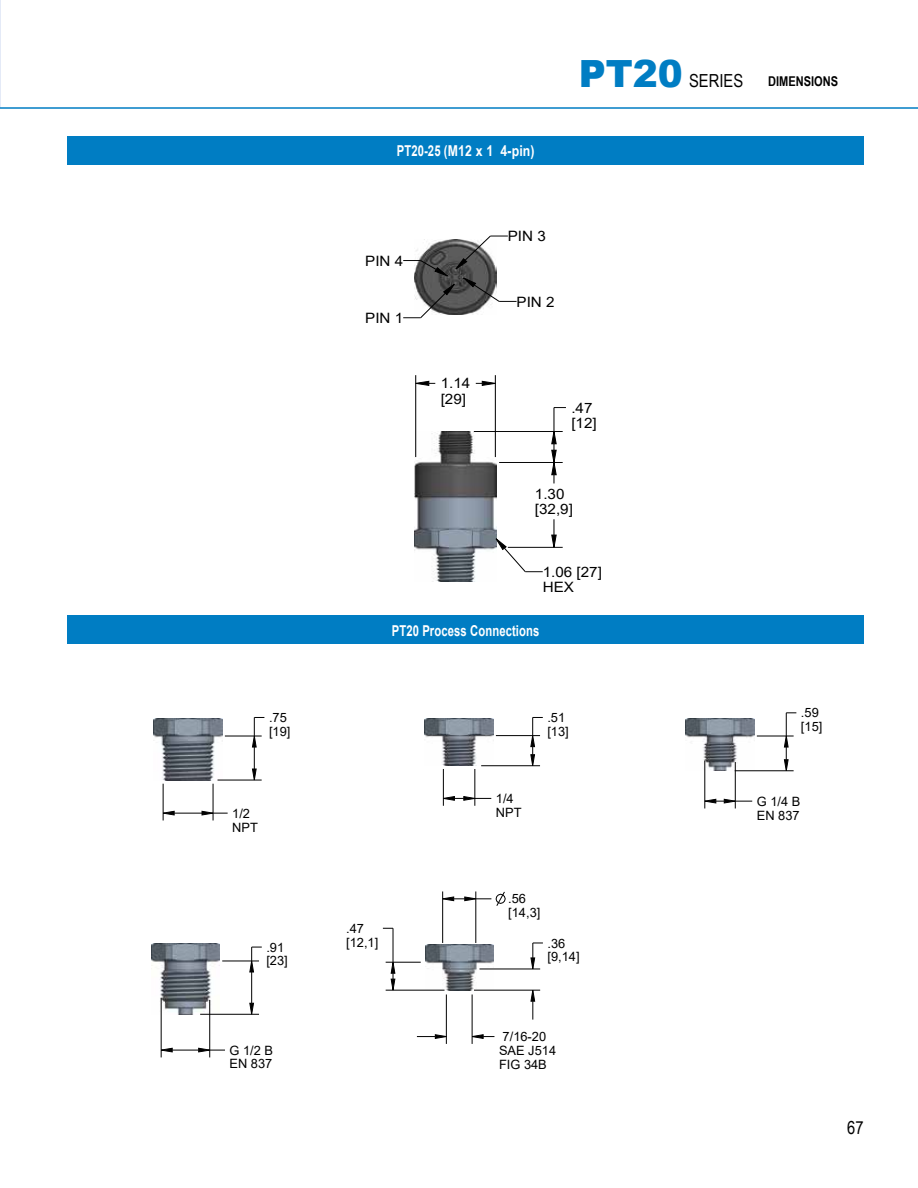
<style>
.page{position:relative;width:918px;height:1188px;background:#fff}
.page>*{position:absolute;margin:0;border:0;box-sizing:border-box;transform-origin:0 0}
.t1{font:18px "Arial Narrow";color:#000}
.t2{font:700 15px "Arial";letter-spacing:.01em;color:#fff;scale:.75 1}
.t3{font:700 15px "Arial Narrow";letter-spacing:.01em;color:#fff}
.t4{font:14.25px/15.3px "Arial";color:#000;scale:1.06 1}
.t5{font:700 13.5px "Arial Narrow";color:#000}
.t6{font:12.9px/13.8px "Arial";color:#010101}
.s1{font-family:"Arial"}
.s2{font-family:"Arial";font-weight:900;font-size:37.5px;color:#007dc3}
</style>
<div class="page">
<hr style="left:0;top:0;width:1px;height:108px;background:#e4eaf7">
<hr style="left:0;top:107px;width:918px;height:2px;background:#007dc3">
<img style="left:415px;top:431px;width:81px;height:150px">
<img style="left:415px;top:239px;width:81px;height:76px">
<hr style="left:508px;top:547px;width:55px;height:1px;background:#000">
<hr style="left:415px;top:375px;width:1px;height:82px;background:#000">
<svg style="left:496px;top:539px;width:47px;height:34px"></svg>
<hr style="left:495px;top:375px;width:1px;height:82px;background:#000">
<hr style="left:499px;top:462px;width:64px;height:1px;background:#000">
<svg style="left:552px;top:519px;width:4px;height:28px"></svg>
<hr style="left:474px;top:431px;width:89px;height:1px;background:#000">
<svg style="left:552px;top:407px;width:14px;height:76px"></svg>
<svg style="left:476px;top:381px;width:19px;height:4px"></svg>
<svg style="left:416px;top:381px;width:19px;height:4px"></svg>
<svg style="left:403px;top:284px;width:51px;height:35px"></svg>
<svg style="left:464px;top:278px;width:53px;height:24px"></svg>
<svg style="left:403px;top:260px;width:44px;height:16px"></svg>
<svg style="left:456px;top:235px;width:52px;height:34px"></svg>
<div style="left:68px;top:136px;width:796px;height:29px;background:#007dc3"></div>
<div style="left:68px;top:616px;width:796px;height:28px;background:#007dc3"></div>
<img style="left:154px;top:719px;width:68px;height:61px">
<svg style="left:164px;top:811px;width:64px;height:4px"></svg>
<hr style="left:218px;top:780px;width:44px;height:1px;background:#010101">
<hr style="left:163px;top:784px;width:1px;height:36px;background:#010101">
<hr style="left:225px;top:736px;width:37px;height:1px;background:#010101">
<hr style="left:213px;top:784px;width:1px;height:36px;background:#010101">
<svg style="left:252px;top:717px;width:12px;height:63px"></svg>
<img style="left:425px;top:718px;width:68px;height:48px">
<svg style="left:444px;top:797px;width:47px;height:3px"></svg>
<hr style="left:481px;top:765px;width:59px;height:1px;background:#010101">
<hr style="left:443px;top:769px;width:1px;height:37px;background:#010101">
<hr style="left:496px;top:735px;width:44px;height:1px;background:#010101">
<hr style="left:475px;top:769px;width:1px;height:37px;background:#010101">
<svg style="left:531px;top:717px;width:12px;height:49px"></svg>
<img style="left:425px;top:945px;width:68px;height:45px">
<svg style="left:391px;top:963px;width:4px;height:27px"></svg>
<hr style="left:393px;top:928px;width:1px;height:34px;background:#010101">
<svg style="left:417px;top:1035px;width:29px;height:3px"></svg>
<svg style="left:473px;top:1035px;width:21px;height:3px"></svg>
<hr style="left:386px;top:990px;width:59px;height:1px;background:#010101">
<hr style="left:474px;top:990px;width:66px;height:1px;background:#010101">
<hr style="left:442px;top:891px;width:1px;height:52px;background:#010101">
<hr style="left:446px;top:994px;width:1px;height:50px;background:#010101">
<hr style="left:479px;top:969px;width:61px;height:1px;background:#010101">
<hr style="left:386px;top:962px;width:35px;height:1px;background:#010101">
<hr style="left:472px;top:994px;width:1px;height:50px;background:#010101">
<hr style="left:476px;top:891px;width:1px;height:52px;background:#010101">
<svg style="left:531px;top:990px;width:4px;height:30px"></svg>
<svg style="left:531px;top:943px;width:12px;height:26px"></svg>
<svg style="left:443px;top:891px;width:63px;height:16px"></svg>
<img style="left:151px;top:944px;width:69px;height:70px">
<svg style="left:250px;top:1003px;width:4px;height:11px"></svg>
<svg style="left:162px;top:1048px;width:63px;height:4px"></svg>
<hr style="left:200px;top:1014px;width:59px;height:1px;background:#010101">
<hr style="left:161px;top:998px;width:1px;height:59px;background:#010101">
<hr style="left:222px;top:961px;width:37px;height:1px;background:#010101">
<hr style="left:209px;top:1000px;width:1px;height:57px;background:#010101">
<hr style="left:251px;top:972px;width:1px;height:31px;background:#010101">
<svg style="left:250px;top:947px;width:12px;height:25px"></svg>
<img style="left:686px;top:719px;width:68px;height:52px">
<svg style="left:706px;top:799px;width:46px;height:4px"></svg>
<hr style="left:735px;top:770px;width:59px;height:1px;background:#010101">
<hr style="left:705px;top:761px;width:1px;height:47px;background:#010101">
<hr style="left:757px;top:736px;width:37px;height:1px;background:#010101">
<hr style="left:735px;top:762px;width:1px;height:46px;background:#010101">
<svg style="left:784px;top:713px;width:12px;height:58px"></svg>
<p class="t6" style="left:269px;top:711px;width:23px">.75 [19]</p>
<p class="t6" style="left:232px;top:806px;width:27px">1/2<br>NPT</p>
<p class="t6" style="left:266px;top:940px;width:23px">.91 [23]</p>
<p class="t6" style="left:230px;top:1043px;width:45px">G 1/2 B<br>EN 837</p>
<p class="t3" style="left:397px;top:139px;width:139px"><span class="s1">PT20-25 (</span>M12 x 1 4-pin)</p>
<h1 class="t1" style="left:579px;top:67px;width:166px"><span class="s2">PT20</span> SERIES</h1>
<p class="t5" style="left:768px;top:71px;width:72px">DIMENSIONS</p>
<p class="t4" style="left:365px;top:253px;width:37px">PIN 4</p>
<p class="t4" style="left:365px;top:310px;width:37px">PIN 1</p>
<p class="t4" style="left:441px;top:376px;width:29px">1.14 [29]</p>
<p class="t4" style="left:508px;top:228px;width:37px">PIN 3</p>
<p class="t4" style="left:517px;top:294px;width:37px">PIN 2</p>
<p class="t4" style="left:571px;top:400px;width:25px">.47 [12]</p>
<p class="t4" style="left:535px;top:486px;width:37px">1.30 [32,9]</p>
<p class="t4" style="left:543px;top:564px;width:57px">1.06 [27]<br>HEX</p>
<p class="t2" style="left:392px;top:620px;width:198px">PT20 Process Connections</p>
<p class="t6" style="left:496px;top:792px;width:27px">1/4<br>NPT</p>
<p class="t6" style="left:547px;top:711px;width:23px">.51 [13]</p>
<p class="t6" style="left:801px;top:706px;width:23px">.59 [15]</p>
<p class="t6" style="left:757px;top:794px;width:45px">G 1/4 B<br>EN 837</p>
<p class="t6" style="left:346px;top:921px;width:34px">.47 [12,1]</p>
<p class="t6" style="left:508px;top:892px;width:34px">.56 [14,3]</p>
<p class="t6" style="left:548px;top:936px;width:34px">.36 [9,14]</p>
<p class="t6" style="left:499px;top:1030px;width:59px">7/16-20<br>SAE J514<br>FIG 34B</p>
<h1 class="t1" style="left:847px;top:1115px;width:18px">67</h1>
</div>
